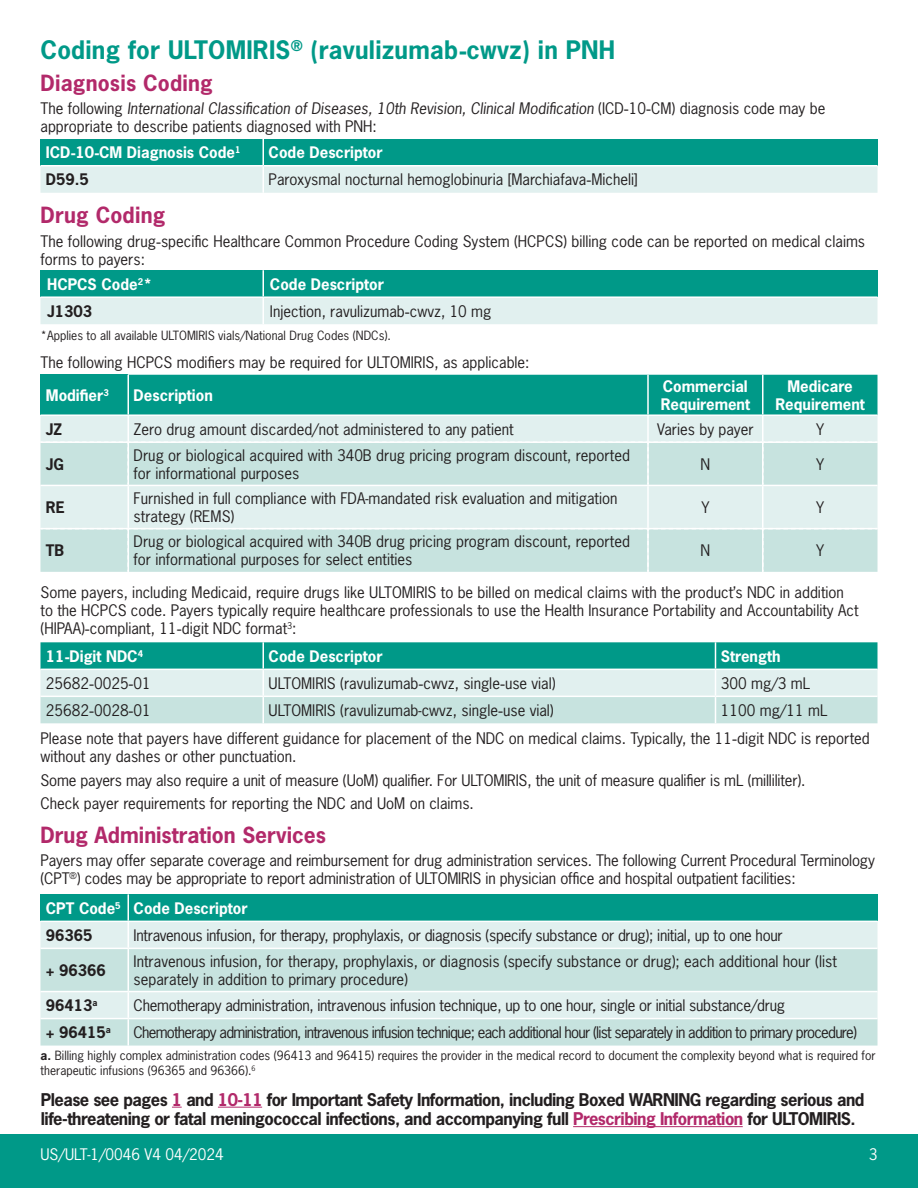
<style>
.page{position:relative;width:918px;height:1188px;background:#fff}
.page>*{position:absolute;margin:0;border:0;box-sizing:border-box;transform-origin:0 0}
.t1{font:700 24px "News Gothic Std";letter-spacing:.01em;color:#098}
.t2{font:700 21px "News Gothic Std";letter-spacing:.005em;color:#b2296a}
.t3{font:700 16.5px/19.5px "News Gothic Std";letter-spacing:-.03em;color:#231f20}
.t4{font:15px/18px "News Gothic Std";color:#231f20}
.t5{font:15px "News Gothic Std";letter-spacing:-.02em;color:#231f20}
.t6{font:700 15px/18px "News Gothic Std";color:#fff}
.t7{font:15px "News Gothic Std";letter-spacing:-.05em;color:#231f20}
.t8{font:700 15px "News Gothic Std";color:#231f20}
.t9{font:15px "News Gothic Std";color:#fff}
.t10{font:12px/15px "News Gothic Std";color:#231f20}
.s1{font-family:"Arial"}
.s2{font-style:italic}
.s3{color:#231f20}
.s4{font-weight:700}
.s5{color:#b2296a}
</style>
<div class="page">
<div style="left:0;top:1134px;width:918px;height:54px;background:#098"></div>
<hr style="left:218px;top:1107px;width:44px;height:1px;background:#b2296a">
<hr style="left:573px;top:1126px;width:170px;height:1px;background:#b2296a">
<div style="left:40px;top:139px;width:223px;height:27px;background:#098"></div>
<div style="left:263px;top:139px;width:615px;height:27px;background:#098"></div>
<div style="left:40px;top:167px;width:838px;height:26px;background:#e1f0ef"></div>
<hr style="left:262px;top:139px;width:2px;height:26px;background:#fff">
<hr style="left:40px;top:165px;width:223px;height:2px;background:#fff">
<hr style="left:263px;top:165px;width:615px;height:2px;background:#fff">
<hr style="left:262px;top:167px;width:2px;height:26px;background:#fff">
<div style="left:40px;top:270px;width:223px;height:27px;background:#098"></div>
<div style="left:263px;top:270px;width:615px;height:27px;background:#098"></div>
<div style="left:40px;top:298px;width:838px;height:26px;background:#e1f0ef"></div>
<hr style="left:262px;top:270px;width:2px;height:26px;background:#fff">
<hr style="left:40px;top:296px;width:223px;height:2px;background:#fff">
<hr style="left:263px;top:296px;width:615px;height:2px;background:#fff">
<hr style="left:262px;top:298px;width:2px;height:26px;background:#fff">
<svg style="left:40px;top:642px;width:838px;height:81px;background:#91d0c9"></svg>
<div style="left:40px;top:894px;width:88px;height:27px;background:#098"></div>
<div style="left:128px;top:894px;width:750px;height:27px;background:#098"></div>
<div style="left:40px;top:922px;width:838px;height:26px;background:#e1f0ef"></div>
<svg style="left:40px;top:949px;width:838px;height:97px;background:#cee6e3"></svg>
<svg style="left:128px;top:894px;width:1px;height:54px"></svg>
<hr style="left:128px;top:949px;width:1px;height:42px;background:#fff">
<hr style="left:40px;top:991px;width:88px;height:1px;background:#fff">
<hr style="left:128px;top:991px;width:750px;height:1px;background:#fff">
<hr style="left:40px;top:1018px;width:88px;height:1px;background:#fff">
<hr style="left:128px;top:1018px;width:750px;height:1px;background:#fff">
<svg style="left:128px;top:992px;width:1px;height:54px"></svg>
<div style="left:40px;top:486px;width:838px;height:42px;background:#e1f0ef"></div>
<hr style="left:128px;top:486px;width:1px;height:42px;background:#fff">
<hr style="left:647px;top:486px;width:2px;height:42px;background:#fff">
<hr style="left:762px;top:486px;width:2px;height:42px;background:#fff">
<svg style="left:40px;top:375px;width:838px;height:110px;background:#88ccc4"></svg>
<div style="left:40px;top:529px;width:838px;height:43px;background:#c7e3df"></div>
<h1 class="t1" style="left:40px;top:34px;width:576px">Coding for ULTOMIRIS<sup>®</sup> (ravulizumab<span class="s1">-</span>cwvz) in PNH</h1>
<h2 class="t2" style="left:40px;top:69px;width:174px">Diagnosis Coding</h2>
<p class="t4" style="left:40px;top:99px;width:786px">The following <span class="s2">International Classification of Diseases, 10th Revision, Clinical Modification</span> (ICD<span class="s1">-</span>10<span class="s1">-</span>CM) diagnosis code may be appropriate to describe patients diagnosed with PNH:</p>
<p class="t6" style="left:46px;top:143px;width:196px">ICD<span class="s1">-</span>10<span class="s1">-</span>CM Diagnosis Code<sup>1</sup></p>
<p class="t6" style="left:269px;top:143px;width:116px">Code Descriptor</p>
<p class="t8" style="left:46px;top:169px;width:44px">D59.5</p>
<p class="t4" style="left:269px;top:170px;width:371px">Paroxysmal nocturnal hemoglobinuria [Marchiafava<span class="s1">-</span>Micheli]</p>
<h2 class="t2" style="left:40px;top:201px;width:126px">Drug Coding</h2>
<p class="t4" style="left:40px;top:232px;width:826px">The following drug<span class="s1">-</span>specific Healthcare Common Procedure Coding System (HCPCS) billing code can be reported on medical claims forms to payers:</p>
<p class="t6" style="left:47px;top:275px;width:107px">HCPCS Code<sup>2</sup>*</p>
<p class="t6" style="left:270px;top:275px;width:116px">Code Descriptor</p>
<p class="t8" style="left:47px;top:301px;width:46px">J1303</p>
<p class="t4" style="left:270px;top:302px;width:223px">Injection, ravulizumab<span class="s1">-</span>cwvz, 10 mg</p>
<p class="t10" style="left:40px;top:328px;width:352px">*Applies to all available ULTOMIRIS vials/National Drug Codes (NDCs).</p>
<p class="t4" style="left:41px;top:354px;width:491px">The following HCPCS modifiers may be required for ULTOMIRIS, as applicable:</p>
<p class="t6" style="left:46px;top:386px;width:64px">Modifier<sup>3</sup></p>
<p class="t6" style="left:134px;top:386px;width:81px">Description</p>
<p class="t6" style="left:661px;top:377px;width:91px">Commercial<br>Requirement</p>
<p class="t6" style="left:775px;top:377px;width:91px;text-align:center">Medicare<br>Requirement</p>
<p class="t8" style="left:46px;top:419px;width:18px">JZ</p>
<p class="t4" style="left:134px;top:420px;width:381px">Zero drug amount discarded/not administered to any patient</p>
<p class="t4" style="left:657px;top:420px;width:98px">Varies by payer</p>
<p class="t4" style="left:816px;top:420px;width:10px">Y</p>
<p class="t8" style="left:46px;top:454px;width:20px">JG</p>
<p class="t4" style="left:134px;top:446px;width:498px">Drug or biological acquired with 340B drug pricing program discount, reported for informational purposes</p>
<p class="t4" style="left:701px;top:455px;width:11px">N</p>
<p class="t4" style="left:816px;top:455px;width:10px">Y</p>
<p class="t8" style="left:46px;top:497px;width:20px">RE</p>
<p class="t4" style="left:134px;top:489px;width:485px">Furnished in full compliance with FDA-mandated risk evaluation and mitigation strategy (REMS)</p>
<p class="t4" style="left:701px;top:498px;width:10px">Y</p>
<p class="t4" style="left:816px;top:498px;width:10px">Y</p>
<p class="t8" style="left:46px;top:540px;width:20px">TB</p>
<p class="t4" style="left:134px;top:532px;width:498px">Drug or biological acquired with 340B drug pricing program discount, reported for informational purposes for select entities</p>
<p class="t4" style="left:701px;top:541px;width:11px">N</p>
<p class="t4" style="left:816px;top:541px;width:10px">Y</p>
<p class="t4" style="left:40px;top:583px;width:820px">Some payers, including Medicaid, require drugs like ULTOMIRIS to be billed on medical claims with the product’s NDC in addition to the HCPCS code. Payers typically require healthcare professionals to use the Health Insurance Portability and Accountability Act (HIPAA)<span class="s1">-</span>compliant, 11<span class="s1">-</span>digit NDC format<sup>3</sup>:</p>
<p class="t6" style="left:46px;top:647px;width:99px">11<span class="s1">-</span>Digit NDC<sup>4</sup></p>
<p class="t6" style="left:269px;top:647px;width:116px">Code Descriptor</p>
<p class="t6" style="left:721px;top:647px;width:61px">Strength</p>
<p class="t4" style="left:46px;top:674px;width:107px">25682<span class="s1">-</span>0025<span class="s1">-</span>01</p>
<p class="t4" style="left:269px;top:674px;width:289px">ULTOMIRIS (ravulizumab<span class="s1">-</span>cwvz, single<span class="s1">-</span>use vial)</p>
<p class="t4" style="left:721px;top:674px;width:91px">300 mg/3 mL</p>
<p class="t4" style="left:46px;top:701px;width:107px">25682<span class="s1">-</span>0028<span class="s1">-</span>01</p>
<p class="t4" style="left:269px;top:701px;width:287px">ULTOMIRIS (ravulizumab-cwvz, single<span class="s1">-</span>use vial)</p>
<p class="t4" style="left:40px;top:696px;width:831px;line-height:28.7px;text-indent:680px">1100 mg/11 mL<br>Please note that payers have different guidance for placement of the NDC on medical claims. Typically, the 11<span class="s1">-</span>digit NDC is reported</p>
<p class="t4" style="left:40px;top:745px;width:767px;line-height:23.4px">without any dashes or other punctuation.<br>Some payers may also require a unit of measure (UoM) qualifier. For ULTOMIRIS, the unit of measure qualifier is mL (milliliter).<br>Check payer requirements for reporting the NDC and UoM on claims.</p>
<h2 class="t2" style="left:40px;top:821px;width:287px">Drug Administration Services</h2>
<p class="t4" style="left:40px;top:852px;width:836px">Payers may offer separate coverage and reimbursement for drug administration services. The following Current Procedural Terminology (CPT<sup>®</sup>) codes may be appropriate to report administration of ULTOMIRIS in physician office and hospital outpatient facilities:</p>
<p class="t6" style="left:46px;top:894px;width:203px;line-height:27px">CPT Code<sup>5</sup> Code Descriptor<br><span class="s3">96365</span></p>
<p class="t5" style="left:134px;top:925px;width:651px">Intravenous infusion, for therapy, prophylaxis, or diagnosis (specify substance or drug); initial, up to one hour</p>
<p class="t8" style="left:46px;top:960px;width:62px">+ 96366</p>
<p class="t4" style="left:134px;top:952px;width:705px">Intravenous infusion, for therapy, prophylaxis, or diagnosis (specify substance or drug); each additional hour (list separately in addition to primary procedure)</p>
<p class="t8" style="left:46px;top:995px;width:53px">96413<sup>a</sup></p>
<p class="t5" style="left:134px;top:996px;width:653px">Chemotherapy administration, intravenous infusion technique, up to one hour, single or initial substance/drug</p>
<p class="t8" style="left:46px;top:1022px;width:67px">+ 96415<sup>a</sup></p>
<p class="t7" style="left:134px;top:1023px;width:725px">Chemotherapy administration, intravenous infusion technique; each additional hour (list separately in addition to primary procedure)</p>
<p class="t10" style="left:40px;top:1048px;width:837px"><span class="s4">a.</span> Billing highly complex administration codes (96413 and 96415) requires the provider in the medical record to document the complexity beyond what is required for therapeutic infusions (96365 and 96366).<sup>6</sup></p>
<p class="t3" style="left:41px;top:1089px;width:825px">Please see pages <span class="s5">1</span> and <span class="s5">10-11</span> for Important Safety Information, including Boxed WARNING regarding serious and life-threatening or fatal meningococcal infections, and accompanying full <span class="s5">Prescribing Information</span> for ULTOMIRIS.</p>
<p class="t9" style="left:40px;top:1144px;width:185px">US/ULT-1/0046 V4 04/2024</p>
<p class="t9" style="left:869px;top:1144px;width:10px">3</p>
</div>
